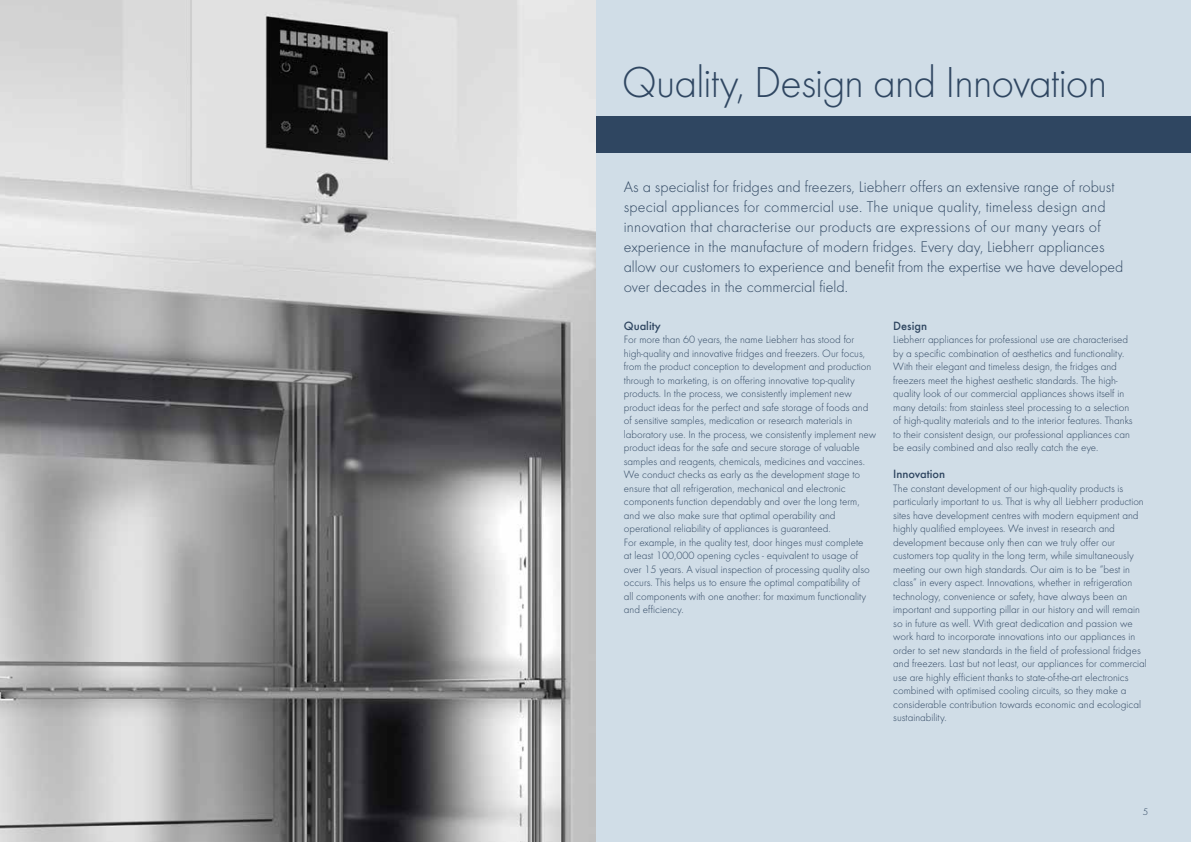
<style>
.page{position:relative;width:1191px;height:842px;background:#fff}
.page>*{position:absolute;margin:0;border:0;box-sizing:border-box;transform-origin:0 0}
.t1{font:300 45px "Futura";letter-spacing:-.02em;color:#2f4661}
.t2{font:300 16px/20px "Futura";color:#2f4661}
.t3{font:300 11px/13.5px "Futura";color:#2f4661}
.t4{font:500 11px "Futura";color:#2f4661}
.t5{font:300 10px "Futura";color:#2f4661}
</style>
<div class="page">
<div style="left:595px;top:0;width:596px;height:842px;background:#d0dde7"></div>
<div style="left:595px;top:116px;width:596px;height:37px;background:#2f4661"></div>
<img style="left:0;top:0;width:595px;height:842px">
<h1 class="t1" style="left:622px;top:56px;width:487px">Quality, Design and Innovation</h1>
<p class="t2" style="left:624px;top:177px;width:501px">As a specialist for fridges and freezers, Liebherr offers an extensive range of robust special appliances for commercial use. The unique quality, timeless design and innovation that characterise our products are expressions of our many years of experience in the manufacture of modern fridges. Every day, Liebherr appliances allow our customers to experience and benefit from the expertise we have developed over decades in the commercial field.</p>
<p class="t4" style="left:624px;top:318px;width:38px">Quality</p>
<p class="t3" style="left:624px;top:333px;width:254px">For more than 60 years, the name Liebherr has stood for high-quality and innovative fridges and freezers. Our focus, from the product conception to development and production through to marketing, is on offering innovative top-quality products. In the process, we consistently implement new product ideas for the perfect and safe storage of foods and of sensitive samples, medication or research materials in laboratory use. In the process, we consistently implement new product ideas for the safe and secure storage of valuable samples and reagents, chemicals, medicines and vaccines.<br>We conduct checks as early as the development stage to ensure that all refrigeration, mechanical and electronic components function dependably and over the long term, and we also make sure that optimal operability and operational reliability of appliances is guaranteed.<br>For example, in the quality test, door hinges must complete<br>at least 100,000 opening cycles - equivalent to usage of over 15 years. A visual inspection of processing quality also occurs. This helps us to ensure the optimal compatibility of<br>all components with one another: for maximum functionality and efficiency.</p>
<p class="t4" style="left:893px;top:318px;width:35px">Design</p>
<p class="t3" style="left:893px;top:333px;width:241px">Liebherr appliances for professional use are characterised by a specific combination of aesthetics and functionality.<br>With their elegant and timeless design, the fridges and freezers meet the highest aesthetic standards. The high&shy;quality look of our commercial appliances shows itself in many details: from stainless steel processing to a selection of high-quality materials and to the interior features. Thanks to their consistent design, our professional appliances can be easily combined and also really catch the eye.</p>
<p class="t4" style="left:893px;top:467px;width:54px">Innovation</p>
<p class="t3" style="left:893px;top:481px;width:255px">The constant development of our high-quality products is particularly important to us. That is why all Liebherr production sites have development centres with modern equipment and highly qualified employees. We invest in research and development because only then can we truly offer our customers top quality in the long term, while simultaneously meeting our own high standards. Our aim is to be “best in class” in every aspect. Innovations, whether in refrigeration technology, convenience or safety, have always been an important and supporting pillar in our history and will remain so in future as well. With great dedication and passion we work hard to incorporate innovations into our appliances in order to set new standards in the field of professional fridges and freezers. Last but not least, our appliances for commercial use are highly efficient thanks to state-of-the-art electronics combined with optimised cooling circuits, so they make a considerable contribution towards economic and ecological sustainability.</p>
<p class="t5" style="left:1143px;top:806px;width:7px">5</p>
</div>
